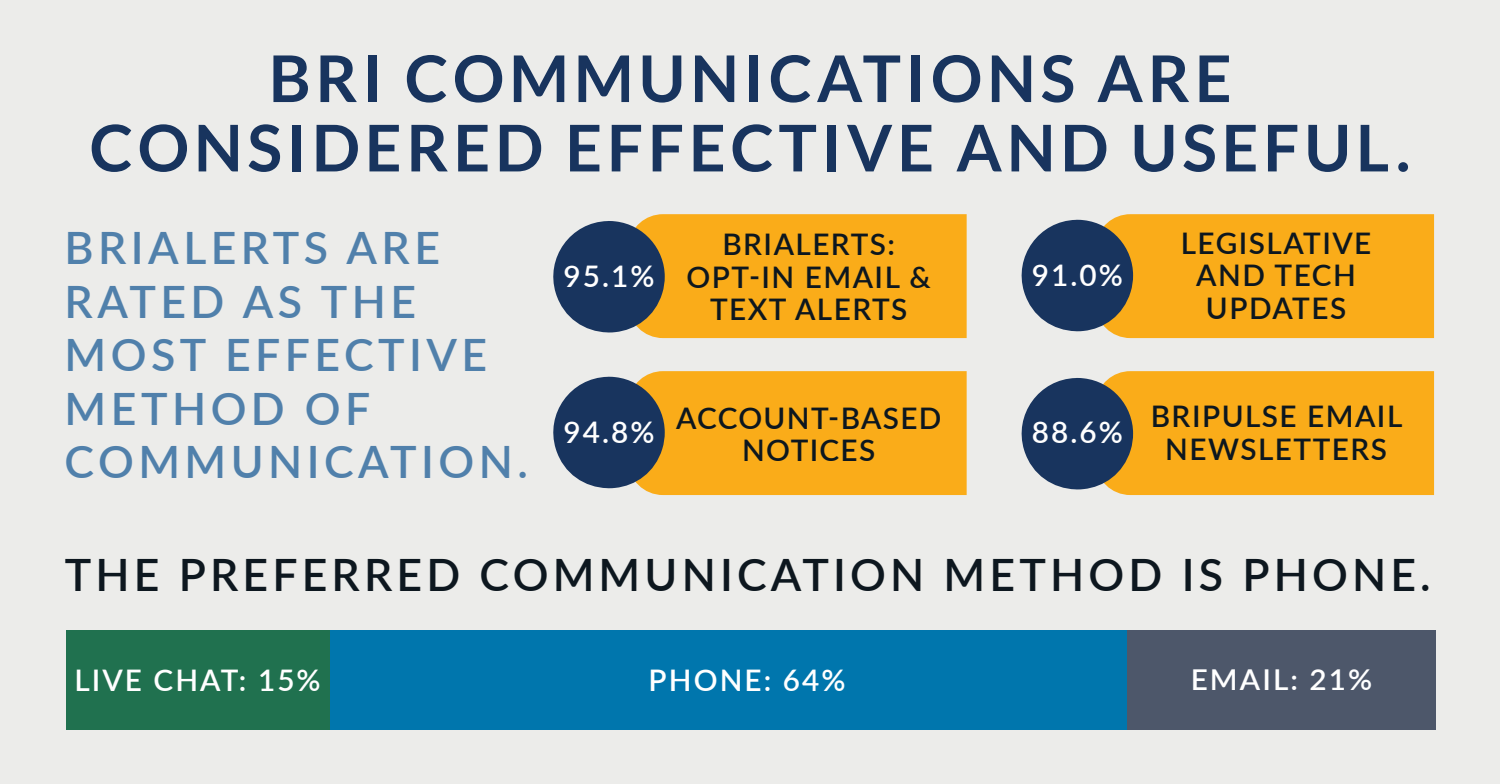
<style>
.page{position:relative;width:1500px;height:784px;background:#ececea}
.page>*{position:absolute;margin:0;border:0;box-sizing:border-box;transform-origin:0 0}
.t1{font:700 64.38px/69.4px "Lato";letter-spacing:.075em;color:#18345e;text-align:center}
.t2{font:600 44.62px/53.5px "Lato";letter-spacing:.1em;color:#5080ab}
.t3{font:600 44.62px "Lato";letter-spacing:.095em;color:#0d171f}
.t4{font:600 29.75px/32.2px "Lato";letter-spacing:.05em;color:#0d171f;text-align:center}
.t5{font:600 29.75px "Lato";letter-spacing:.07em;color:#fff}
.t6{font:600 28.75px "Lato";letter-spacing:.07em;color:#fff}
</style>
<div class="page">
<div style="left:73px;top:630px;width:1363px;height:100px;background:#0076ad"></div>
<div style="left:66px;top:630px;width:264px;height:100px;background:#20714f"></div>
<div style="left:1127px;top:630px;width:309px;height:100px;background:#4d576a"></div>
<svg style="left:553px;top:214px;width:414px;height:124px;background:#ce9932"></svg>
<svg style="left:1021px;top:214px;width:413px;height:124px;background:#ce9831"></svg>
<svg style="left:553px;top:371px;width:414px;height:124px;background:#ce9932"></svg>
<svg style="left:1021px;top:371px;width:413px;height:124px;background:#cd9831"></svg>
<h1 class="t1" style="left:90px;top:43px;width:1322px">BRI COMMUNICATIONS ARE<br>CONSIDERED EFFECTIVE AND USEFUL.</h1>
<h2 class="t2" style="left:65px;top:219px;width:465px">BRIALERTS ARE<br>RATED AS THE<br>MOST EFFECTIVE<br>METHOD OF<br>COMMUNICATION.</h2>
<p class="t4" style="left:687px;top:227px;width:246px">BRIALERTS:<br>OPT-IN EMAIL &amp;<br>TEXT ALERTS</p>
<p class="t4" style="left:1181px;top:226px;width:192px">LEGISLATIVE<br>AND TECH<br>UPDATES</p>
<p class="t5" style="left:563px;top:254px;width:93px">95.1%</p>
<p class="t5" style="left:1032px;top:253px;width:93px">91.0%</p>
<p class="t4" style="left:676px;top:400px;width:267px">ACCOUNT-BASED<br>NOTICES</p>
<p class="t4" style="left:1151px;top:399px;width:253px">BRIPULSE EMAIL<br>NEWSLETTERS</p>
<p class="t5" style="left:563px;top:410px;width:93px">94.8%</p>
<p class="t5" style="left:1032px;top:410px;width:93px">88.6%</p>
<h2 class="t3" style="left:65px;top:542px;width:1368px">THE PREFERRED COMMUNICATION METHOD IS PHONE.</h2>
<p class="t5" style="left:74px;top:658px;width:248px">LIVE CHAT: 15%</p>
<p class="t5" style="left:649px;top:658px;width:199px">PHONE: 64%</p>
<p class="t6" style="left:1191px;top:659px;width:183px">EMAIL: 21%</p>
</div>
